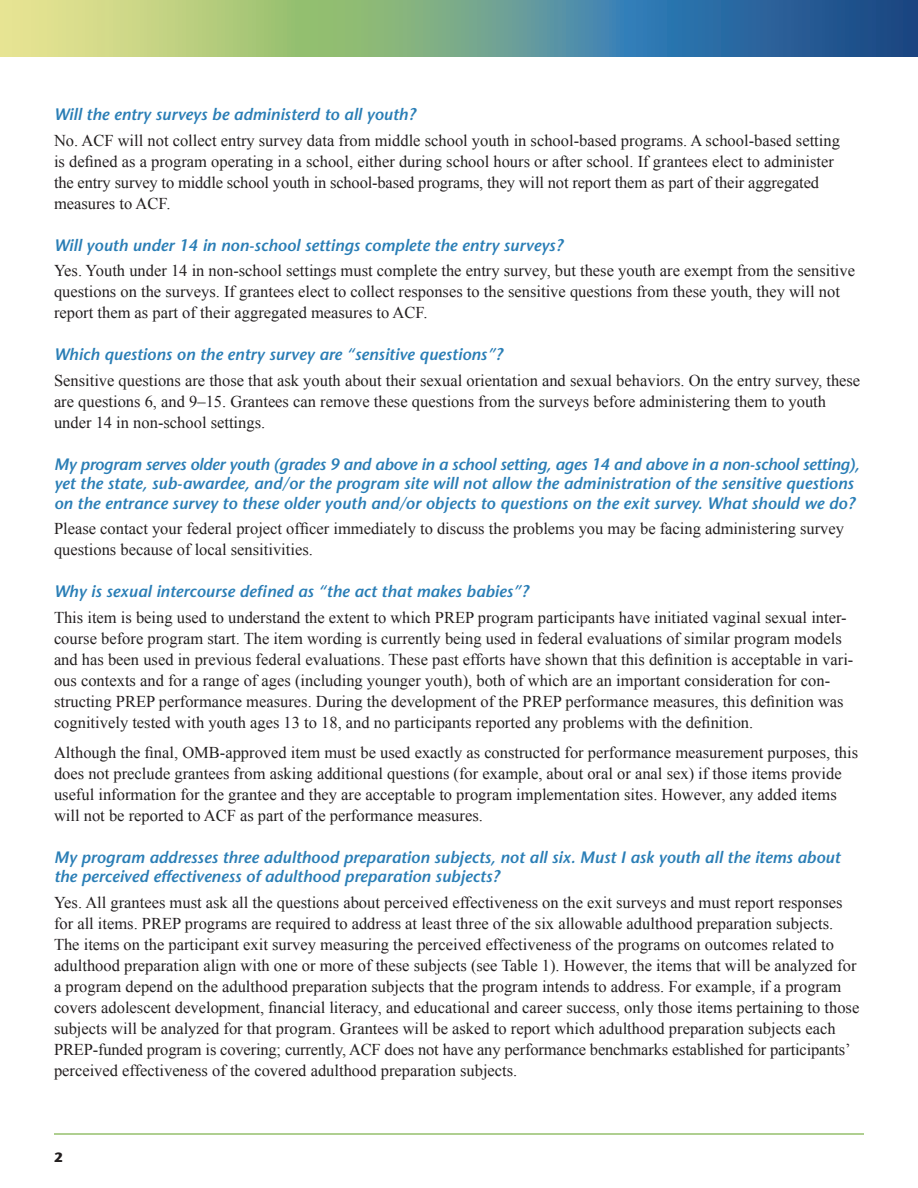
<style>
.page{position:relative;width:918px;height:1188px;background:#fff}
.page>*{position:absolute;margin:0;border:0;box-sizing:border-box;transform-origin:0 0}
.FAQ_Answer{font:16.5px/21px "Times New Roman";color:#231f20}
.FAQ_Question{font:italic 600 16.5px/19.5px "Stone Sans Std";color:#2a7eb6}
.t1{font:700 13.5px "Stone Sans Std";color:#231f20}
</style>
<div class="page">
<svg style="left:0;top:0;width:918px;height:56px;background:#759f8e"></svg>
<hr style="left:54px;top:1133px;width:810px;height:2px;background:#95c06c">
<p class="FAQ_Question" style="left:54px;top:105px;width:363px">Will the entry surveys be administerd to all youth?</p>
<p class="FAQ_Answer" style="left:54px;top:129px;width:787px">No. ACF will not collect entry survey data from middle school youth in school-based programs. A school-based setting is defined as a program operating in a school, either during school hours or after school. If grantees elect to administer the entry survey to middle school youth in school-based programs, they will not report them as part of their aggregated measures to ACF.</p>
<p class="FAQ_Question" style="left:54px;top:235px;width:511px">Will youth under 14 in non-school settings complete the entry surveys?</p>
<p class="FAQ_Answer" style="left:54px;top:260px;width:803px">Yes. Youth under 14 in non-school settings must complete the entry survey, but these youth are exempt from the sensitive questions on the surveys. If grantees elect to collect responses to the sensitive questions from these youth, they will not report them as part of their aggregated measures to ACF.</p>
<p class="FAQ_Question" style="left:54px;top:345px;width:450px">Which questions on the entry survey are “sensitive questions”?</p>
<p class="FAQ_Answer" style="left:54px;top:369px;width:808px">Sensitive questions are those that ask youth about their sexual orientation and sexual behaviors. On the entry survey, these are questions 6, and 9–15. Grantees can remove these questions from the surveys before administering them to youth under 14 in non-school settings.</p>
<p class="FAQ_Question" style="left:54px;top:454px;width:807px">My program serves older youth (grades 9 and above in a school setting, ages 14 and above in a non-school setting), yet the state, sub-awardee, and/or the program site will not allow the administration of the sensitive questions on the entrance survey to these older youth and/or objects to questions on the exit survey. What should we do?</p>
<p class="FAQ_Answer" style="left:54px;top:518px;width:792px">Please contact your federal project officer immediately to discuss the problems you may be facing administering survey questions because of local sensitivities.</p>
<p class="FAQ_Question" style="left:54px;top:582px;width:476px">Why is sexual intercourse defined as “the act that makes babies”?</p>
<p class="FAQ_Answer" style="left:54px;top:606px;width:801px">This item is being used to understand the extent to which PREP program participants have initiated vaginal sexual inter&shy;course before program start. The item wording is currently being used in federal evaluations of similar program models and has been used in previous federal evaluations. These past efforts have shown that this definition is acceptable in vari&shy;ous contexts and for a range of ages (including younger youth), both of which are an important consideration for con&shy;structing PREP performance measures. During the development of the PREP performance measures, this definition was cognitively tested with youth ages 13 to 18, and no participants reported any problems with the definition.</p>
<p class="FAQ_Answer" style="left:54px;top:741px;width:806px">Although the final, OMB-approved item must be used exactly as constructed for performance measurement purposes, this does not preclude grantees from asking additional questions (for example, about oral or anal sex) if those items provide useful information for the grantee and they are acceptable to program implementation sites. However, any added items will not be reported to ACF as part of the performance measures.</p>
<p class="FAQ_Question" style="left:54px;top:847px;width:788px">My program addresses three adulthood preparation subjects, not all six. Must I ask youth all the items about the perceived effectiveness of adulthood preparation subjects?</p>
<p class="FAQ_Answer" style="left:54px;top:891px;width:807px">Yes. All grantees must ask all the questions about perceived effectiveness on the exit surveys and must report responses for all items. PREP programs are required to address at least three of the six allowable adulthood preparation subjects.<br>The items on the participant exit survey measuring the perceived effectiveness of the programs on outcomes related to adulthood preparation align with one or more of these subjects (see Table 1). However, the items that will be analyzed for a program depend on the adulthood preparation subjects that the program intends to address. For example, if a program covers adolescent development, financial literacy, and educational and career success, only those items pertaining to those subjects will be analyzed for that program. Grantees will be asked to report which adulthood preparation subjects each PREP-funded program is covering; currently, ACF does not have any performance benchmarks established for participants’ perceived effectiveness of the covered adulthood preparation subjects.</p>
<p class="t1" style="left:54px;top:1149px;width:10px">2</p>
</div>
